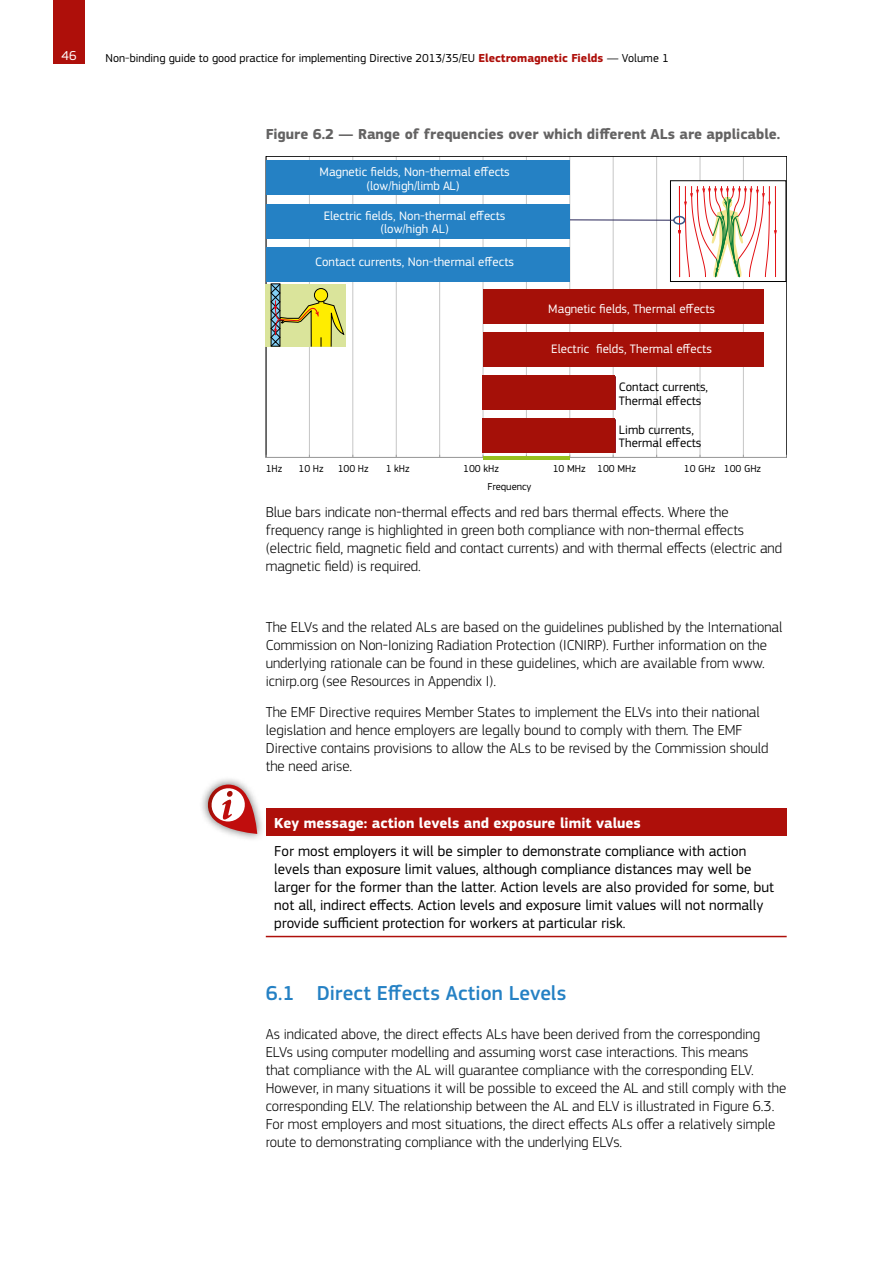
<style>
.page{position:relative;width:893px;height:1263px;background:#fff}
.page>*{position:absolute;margin:0;border:0;box-sizing:border-box;transform-origin:0 0}
.t1{font:500 21px "EC Square Sans Pro";letter-spacing:.005em;color:#2581c4}
.Body_Text{font:300 15px/18px "EC Square Sans Pro";color:#000}
.Box_text{font:15px/18px "EC Square Sans Pro";color:#000}
.Figure_caption{font:700 15px "EC Square Sans Pro";color:#646363}
.Box_title{font:700 15px "EC Square Sans Pro";color:#fff}
.t2{font:13.5px "EC Square Sans Pro";color:#fff}
.t3{font:12.75px/13.5px "EC Square Sans Pro";letter-spacing:.005em;color:#fff;text-align:center}
.t4{font:12.75px/13.5px "EC Square Sans Pro";letter-spacing:.005em;color:#000}
.t5{font:12px "EC Square Sans Pro";color:#000}
.t6{font:10.5px "EC Square Sans Pro";color:#000}
.s1{font-weight:700;color:#ae0f0a}
</style>
<div class="page">
<div style="left:53px;top:0;width:32px;height:64px;background:#ae0f0a"></div>
<div style="left:266px;top:808px;width:521px;height:28px;background:#ae0f0a"></div>
<hr style="left:266px;top:936px;width:521px;height:1px;background:#ae0f0a">
<div style="left:199px;top:775px;width:67px;height:67px;background:#000;opacity:.6"></div>
<svg style="left:206px;top:784px;width:51px;height:50px"></svg>
<hr style="left:309px;top:156px;width:1px;height:301px;background:#c6c6c6">
<hr style="left:352px;top:156px;width:1px;height:301px;background:#c6c6c6">
<hr style="left:396px;top:156px;width:1px;height:301px;background:#c6c6c6">
<hr style="left:439px;top:156px;width:1px;height:301px;background:#c6c6c6">
<hr style="left:483px;top:156px;width:1px;height:301px;background:#c6c6c6">
<hr style="left:526px;top:156px;width:1px;height:301px;background:#c6c6c6">
<hr style="left:569px;top:156px;width:1px;height:301px;background:#c6c6c6">
<hr style="left:613px;top:156px;width:1px;height:301px;background:#c6c6c6">
<hr style="left:656px;top:156px;width:1px;height:301px;background:#c6c6c6">
<hr style="left:700px;top:156px;width:1px;height:301px;background:#c6c6c6">
<hr style="left:743px;top:156px;width:1px;height:301px;background:#c6c6c6">
<hr style="left:266px;top:457px;width:521px;height:1px;background:#a2a2a2">
<hr style="left:483px;top:457px;width:87px;height:3px;background:#95c11f">
<div style="left:670px;top:181px;width:116px;height:100px;background:#fff"></div>
<div style="left:670px;top:180px;width:116px;height:102px;border:1px solid #000"></div>
<svg style="left:678px;top:186px;width:99px;height:91px"></svg>
<div style="left:673px;top:216px;width:12px;height:9px;border:2px solid #395888;border-radius:50%"></div>
<hr style="left:570px;top:220px;width:104px;height:1px;background:#262456">
<div style="left:266px;top:161px;width:304px;height:34px;background:#2581c4"></div>
<div style="left:483px;top:290px;width:280px;height:34px;background:#a51008"></div>
<div style="left:483px;top:333px;width:280px;height:34px;background:#a51008"></div>
<div style="left:483px;top:376px;width:132px;height:34px;background:#a51008"></div>
<div style="left:483px;top:418px;width:132px;height:34px;background:#a51008"></div>
<div style="left:266px;top:204px;width:304px;height:34px;background:#2581c4"></div>
<div style="left:266px;top:247px;width:304px;height:34px;background:#2581c4"></div>
<div style="left:266px;top:284px;width:80px;height:63px;background:#dae49b"></div>
<svg style="left:270px;top:283px;width:74px;height:64px"></svg>
<p class="t2" style="left:62px;top:47px;width:17px">46</p>
<p class="t5" style="left:106px;top:51px;width:565px">Non-binding guide to good practice for implementing Directive 2013/35/EU <span class="s1">Electromagnetic Fields</span> — Volume 1</p>
<p class="Figure_caption" style="left:266px;top:125px;width:516px">Figure 6.2 — Range of frequencies over which different ALs are applicable.</p>
<p class="t3" style="left:319px;top:165px;width:192px">Magnetic fields, Non-thermal effects (low/high/limb AL)</p>
<p class="t3" style="left:324px;top:209px;width:183px">Electric fields, Non-thermal effects (low/high AL)</p>
<p class="t3" style="left:315px;top:255px;width:200px">Contact currents, Non-thermal effects</p>
<p class="t3" style="left:548px;top:302px;width:168px">Magnetic fields, Thermal effects</p>
<p class="t3" style="left:551px;top:342px;width:162px">Electric fields, Thermal effects</p>
<p class="t4" style="left:619px;top:380px;width:91px">Contact currents,<br>Thermal effects</p>
<p class="t4" style="left:619px;top:423px;width:84px">Limb currents,<br>Thermal effects</p>
<p class="t6" style="left:266px;top:462px;width:18px">1Hz</p>
<p class="t6" style="left:298px;top:462px;width:27px">10 Hz</p>
<p class="t6" style="left:338px;top:462px;width:33px">100 Hz</p>
<p class="t6" style="left:386px;top:462px;width:26px">1 kHz</p>
<p class="t6" style="left:463px;top:462px;width:37px">100 kHz</p>
<p class="t6" style="left:553px;top:462px;width:85px">10 MHz 100 MHz</p>
<p class="t6" style="left:684px;top:462px;width:79px">10 GHz 100 GHz</p>
<p class="t6" style="left:487px;top:480px;width:46px">Frequency</p>
<p class="Body_Text" style="left:266px;top:503px;width:518px">Blue bars indicate non-thermal effects and red bars thermal effects. Where the frequency range is highlighted in green both compliance with non-thermal effects (electric field, magnetic field and contact currents) and with thermal effects (electric and magnetic field) is required.</p>
<p class="Body_Text" style="left:266px;top:618px;width:518px">The ELVs and the related ALs are based on the guidelines published by the International Commission on Non-Ionizing Radiation Protection (ICNIRP). Further information on the underlying rationale can be found in these guidelines, which are available from www. icnirp.org (see Resources in Appendix I).</p>
<p class="Body_Text" style="left:266px;top:703px;width:504px">The EMF Directive requires Member States to implement the ELVs into their national legislation and hence employers are legally bound to comply with them. The EMF Directive contains provisions to allow the ALs to be revised by the Commission should the need arise.</p>
<p class="Box_title" style="left:274px;top:814px;width:368px">Key message: action levels and exposure limit values</p>
<p class="Box_text" style="left:274px;top:842px;width:501px">For most employers it will be simpler to demonstrate compliance with action levels than exposure limit values, although compliance distances may well be larger for the former than the latter. Action levels are also provided for some, but not all, indirect effects. Action levels and exposure limit values will not normally provide sufficient protection for workers at particular risk.</p>
<p class="t1" style="left:266px;top:981px;width:302px">6.1 Direct Effects Action Levels</p>
<p class="Body_Text" style="left:266px;top:1025px;width:522px">As indicated above, the direct effects ALs have been derived from the corresponding ELVs using computer modelling and assuming worst case interactions. This means<br>that compliance with the AL will guarantee compliance with the corresponding ELV.<br>However, in many situations it will be possible to exceed the AL and still comply with the corresponding ELV. The relationship between the AL and ELV is illustrated in Figure 6.3.<br>For most employers and most situations, the direct effects ALs offer a relatively simple route to demonstrating compliance with the underlying ELVs.</p>
</div>
